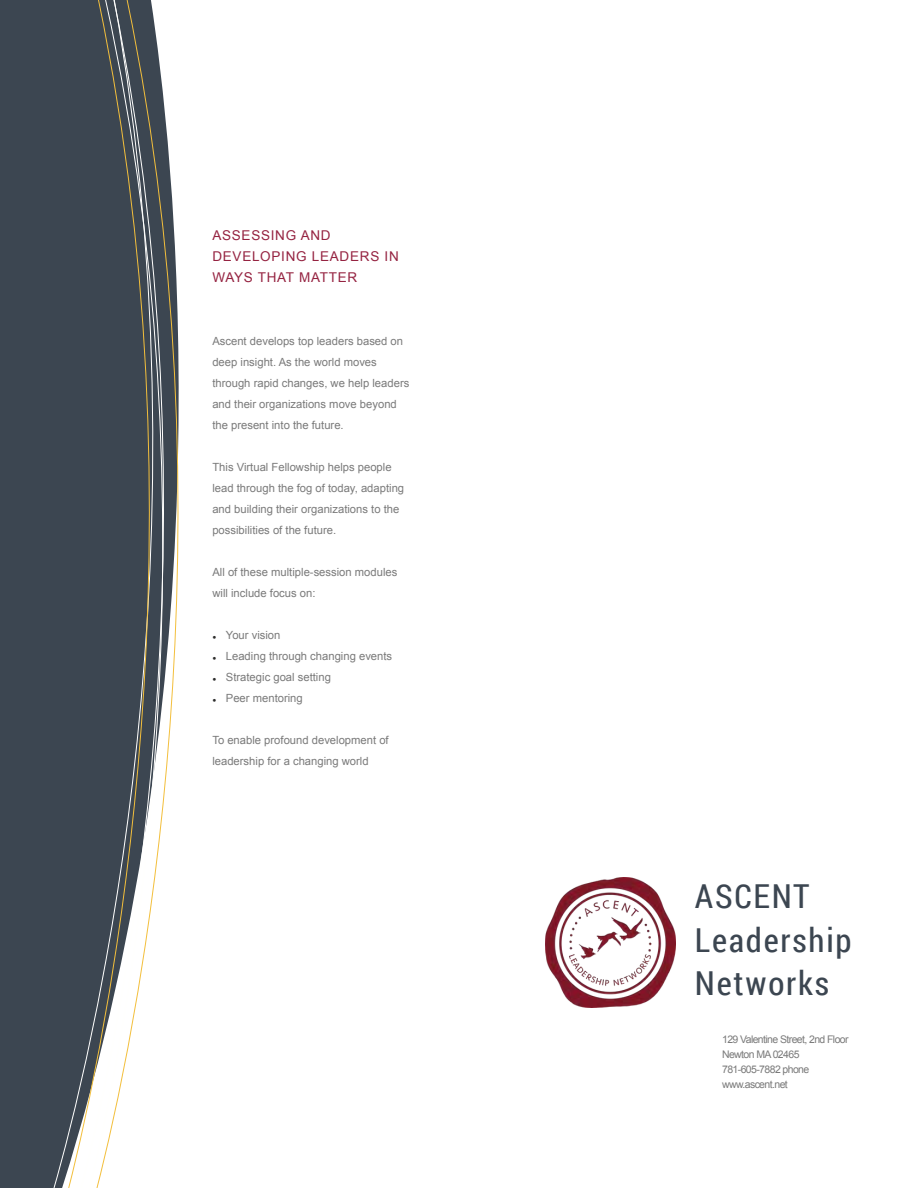
<style>
.page{position:relative;width:918px;height:1188px;background:#fff}
.page>*{position:absolute;margin:0;border:0;box-sizing:border-box;transform-origin:0 0}
.t1{font:33px/43.5px "Roboto Condensed";letter-spacing:.055em;color:#3c4651}
.t2{font:13.5px/21px "Arial";letter-spacing:.055em;color:#952341}
.t3{font:11.25px/21px "Arial";color:#7a7a7a}
.t4{font:10.5px/15px "Arial";letter-spacing:-.055em;color:#7a7a7a}
.s1{font-family:"Times New Roman";color:#2c2c2b}
</style>
<div class="page">
<div style="left:0;top:0;width:53px;height:1188px;background:#3c4651"></div>
<div style="left:53px;top:0;width:15px;height:1188px;background:#3c4651"></div>
<svg style="left:165px;top:115px;width:14px;height:673px"></svg>
<svg style="left:151px;top:1px;width:14px;height:908px"></svg>
<svg style="left:68px;top:0;width:83px;height:1188px;background:#5f666d"></svg>
<img style="left:545px;top:878px;width:130px;height:130px">
<p class="t2" style="left:212px;top:225px;width:188px">ASSESSING AND<br>DEVELOPING LEADERS IN<br>WAYS THAT MATTER</p>
<p class="t3" style="left:212px;top:331px;width:198px">Ascent develops top leaders based on deep insight. As the world moves through rapid changes, we help leaders and their organizations move beyond the present into the future.</p>
<p class="t3" style="left:212px;top:457px;width:193px">This Virtual Fellowship helps people lead through the fog of today, adapting and building their organizations to the possibilities of the future.</p>
<p class="t3" style="left:212px;top:562px;width:187px">All of these multiple-session modules will include focus on:</p>
<p class="t3" style="left:212px;top:625px;width:70px"><span class="s1">•</span> Your vision</p>
<p class="t3" style="left:212px;top:646px;width:181px"><span class="s1">•</span> Leading through changing events</p>
<p class="t3" style="left:212px;top:667px;width:120px"><span class="s1">•</span> Strategic goal setting</p>
<p class="t3" style="left:212px;top:688px;width:92px"><span class="s1">•</span> Peer mentoring</p>
<p class="t3" style="left:212px;top:730px;width:178px">To enable profound development of leadership for a changing world</p>
<h1 class="t1" style="left:695px;top:874px;width:158px">ASCENT<br>Leadership<br>Networks</h1>
<p class="t4" style="left:722px;top:1032px;width:128px">129 Valentine Street, 2nd Floor<br>Newton MA 02465<br>781-605-7882 phone www.ascent.net</p>
</div>
